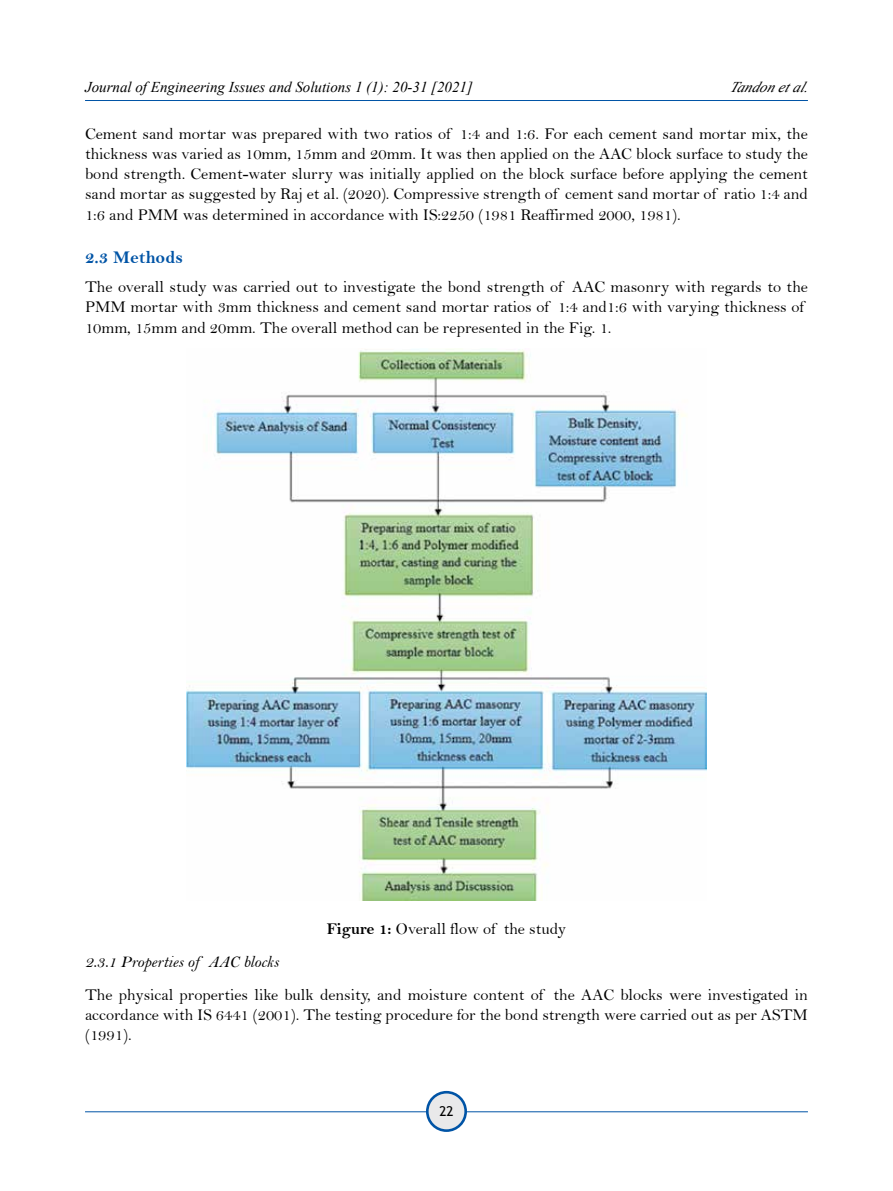
<style>
.page{position:relative;width:893px;height:1191px;background:#fff}
.page>*{position:absolute;margin:0;border:0;box-sizing:border-box;transform-origin:0 0}
.t1{font:18px "Bell MT Bold";color:#0054a6}
.t2{font:16.5px/20.2px "Bell";color:#000;text-align:justify}
.t3{font:16.5px "Bell MT Italic";color:#000}
.t4{font:italic 15px "Times New Roman";color:#000}
.t5{font:13.5px "Trebuchet MS";color:#000}
.s1{font-family:"Bell MT Bold"}
</style>
<div class="page">
<hr style="left:85px;top:1111px;width:723px;height:1px;background:#0054a6">
<hr style="left:85px;top:100px;width:723px;height:1px;background:#0054a6">
<div style="left:427px;top:1092px;width:39px;height:38px;background:#e9e9ea;border-radius:50%"></div>
<div style="left:426px;top:1091px;width:41px;height:41px;border:3px solid #0054a6;border-radius:50%"></div>
<img style="left:186px;top:349px;width:520px;height:552px">
<p class="t4" style="left:85px;top:76px;width:389px">Journal of Engineering Issues and Solutions 1 (1): 20-31 [2021]</p>
<p class="t4" style="left:730px;top:76px;width:85px">Tandonetal.</p>
<p class="t2" style="left:85px;top:123px;width:724px">Cement sand mortar was prepared with two ratios of 1:4 and 1:6. For each cement sand mortar mix, the thickness was varied as 10mm, 15mm and 20mm. It was then applied on the AAC block surface to study the bond strength. Cement-water slurry was initially applied on the block surface before applying the cement sand mortar as suggested by Raj et al. (2020). Compressive strength of cement sand mortar of ratio 1:4 and 1:6 and PMM was determined in accordance with IS:2250 (1981 Reaffirmed 2000, 1981).</p>
<p class="t1" style="left:85px;top:247px;width:99px">2.3 Methods</p>
<p class="t2" style="left:85px;top:277px;width:724px;text-align:left">The overall study was carried out to investigate the bond strength of AAC masonry with regards to the<br>PMM mortar with 3mm thickness and cement sand mortar ratios of 1:4 and1:6 with varying thickness of<br>10mm, 15mm and 20mm. The overall method can be represented in the Fig. 1.</p>
<p class="t2" style="left:327px;top:918px;width:241px"><span class="s1">Figure 1:</span> Overall flow of the study</p>
<p class="t3" style="left:85px;top:952px;width:195px">2.3.1 Properties of AAC blocks</p>
<p class="t2" style="left:85px;top:984px;width:724px">The physical properties like bulk density, and moisture content of the AAC blocks were investigated in accordance with IS 6441 (2001). The testing procedure for the bond strength were carried out as per ASTM (1991).</p>
<p class="t5" style="left:439px;top:1103px;width:16px">22</p>
</div>
